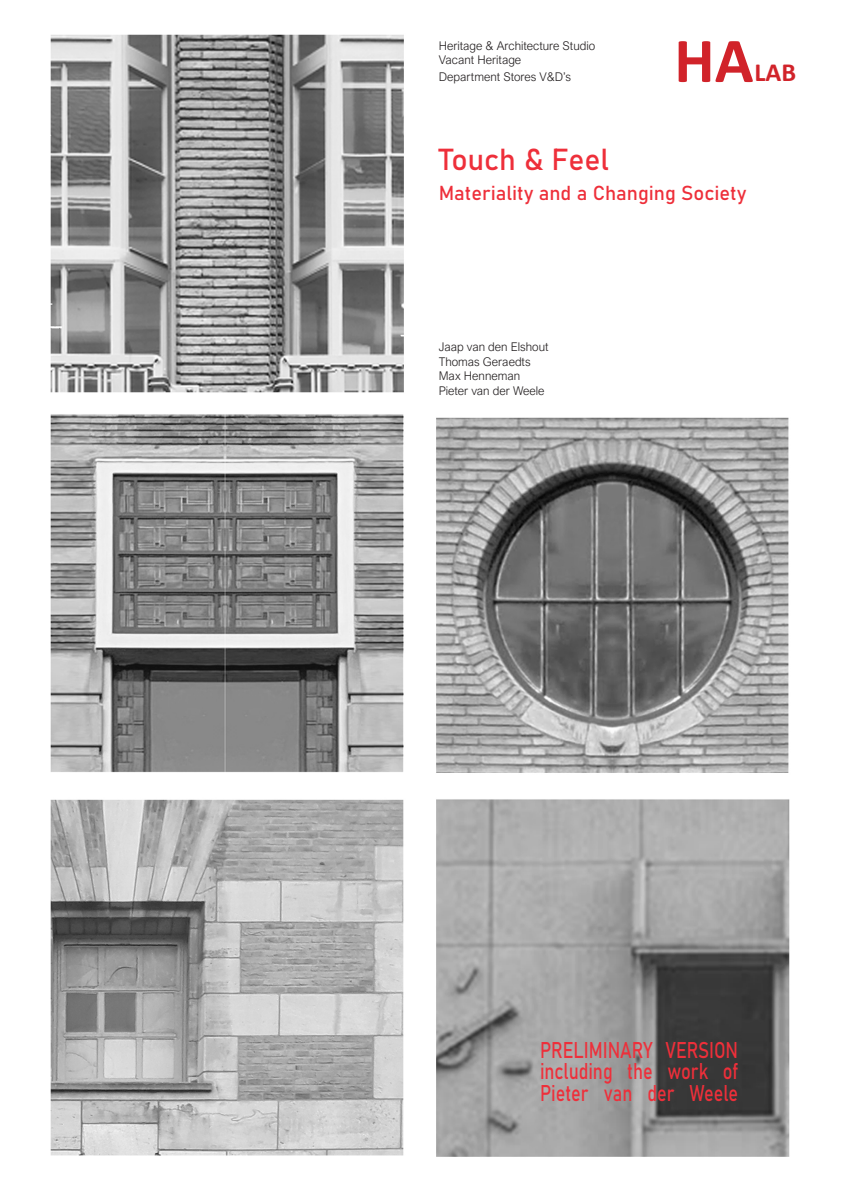
<style>
.page{position:relative;width:842px;height:1191px;background:#fff}
.page>*{position:absolute;margin:0;border:0;box-sizing:border-box;transform-origin:0 0}
.t1{font:700 64.1px "Calibri";color:#d1232a}
.t2{font:30px "Bahnschrift";color:#ee2f3a}
.t3{font:700 26.2px "Calibri";color:#d1232a}
.t4{font:22.5px/21.6px "Bahnschrift";color:#ee2f3a;scale:.8 1}
.t5{font:20px "Bahnschrift";color:#ee2f3a}
.t6{font:300 12px "Arial Nova";color:#231f20}
</style>
<div class="page">
<img style="left:50px;top:34px;width:740px;height:1123px">
<p class="t6" style="left:439px;top:39px;width:158px">Heritage &amp; Architecture Studio</p>
<p class="t6" style="left:439px;top:53px;width:84px">Vacant Heritage</p>
<p class="t6" style="left:439px;top:70px;width:134px">Department Stores V&amp;D’s</p>
<p class="t1" style="left:674px;top:15px;width:81px">HA</p>
<p class="t3" style="left:754px;top:54px;width:43px">LAB</p>
<p class="t2" style="left:439px;top:136px;width:172px">Touch &amp; Feel</p>
<p class="t5" style="left:439px;top:177px;width:309px">Materiality and a Changing Society</p>
<p class="t6" style="left:439px;top:340px;width:111px">Jaap van den Elshout</p>
<p class="t6" style="left:439px;top:355px;width:94px">Thomas Geraedts</p>
<p class="t6" style="left:439px;top:369px;width:83px">Max Henneman</p>
<p class="t6" style="left:439px;top:383px;width:107px">Pieter van der Weele</p>
<p class="t4" style="left:540px;top:1037px;width:249px">PRELIMINARY VERSION</p>
<p class="t4" style="left:540px;top:1059px;width:249px">including the work of<br>Pieter van der Weele</p>
</div>
